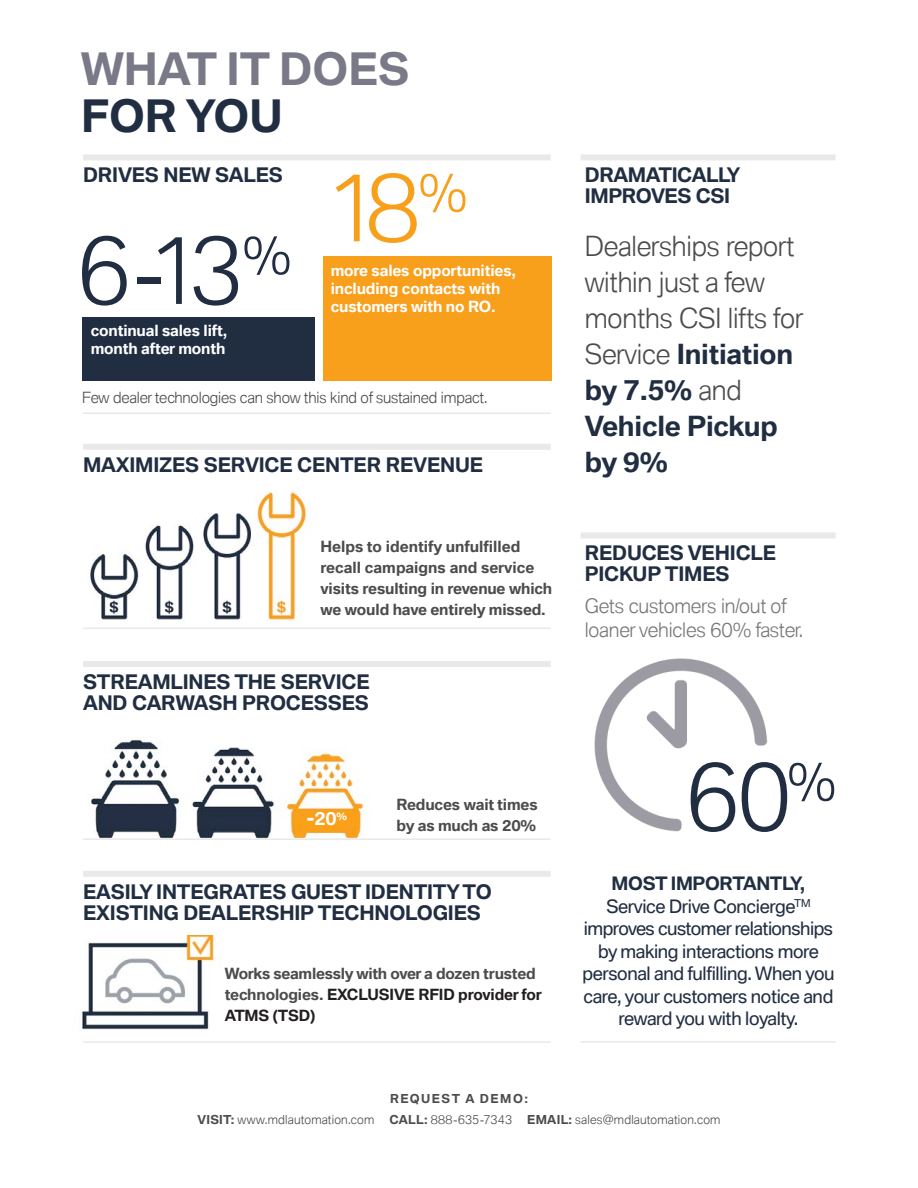
<style>
.page{position:relative;width:918px;height:1188px;background:#fff}
.page>*{position:absolute;margin:0;border:0;box-sizing:border-box;transform-origin:0 0}
.t1{font:300 90.6px "BMW Type V2";color:#212e42}
.t2{font:300 90.6px "BMW Type V2";color:#f89f1c}
.t3{font:300 51.45px "BMW Type V2";color:#212e42}
.t4{font:700 43.5px/46.5px "BMW Type V2";color:#797987}
.t5{font:300 27px/36px "BMW Type V2";letter-spacing:-.01em;color:#4b4c4d}
.t6{font:700 19.5px/21px "BMW Type V2";letter-spacing:-.01em;color:#212e42}
.t7{font:300 19.5px/24px "BMW Type V2";letter-spacing:-.01em;color:#76787b}
.t8{font:18px/22.5px "BMW Type V2";letter-spacing:-.02em;color:#212e42;text-align:center}
.t9{font:700 17.85px "BMW Type V2";color:#fff}
.t10{font:700 15px/21px "BMW Type V2";letter-spacing:-.01em;color:#4b4c4d}
.t11{font:300 15px/18px "BMW Type V2";letter-spacing:-.01em;color:#fff}
.t12{font:300 15px "BMW Type V2";letter-spacing:-.01em;color:#4b4c4d}
.Text_3X{font:300 12px "BMW Type V2";letter-spacing:.015em;color:#4b4c4d}
.Text_3X-2{font:700 12px "BMW Type V2";letter-spacing:.12em;color:#4b4c4d}
.s1{color:#212e42}
.s2{color:#231f20}
.s3{font-weight:700;color:#212e42}
.s4{font-weight:700}
</style>
<div class="page">
<div style="left:82px;top:317px;width:233px;height:64px;background:#212e42"></div>
<div style="left:323px;top:256px;width:229px;height:125px;background:#f89f1c"></div>
<img style="left:594px;top:658px;width:174px;height:174px">
<img style="left:90px;top:491px;width:217px;height:137px">
<div style="left:83px;top:154px;width:468px;height:6px;background:#e9e9e9"></div>
<div style="left:83px;top:444px;width:468px;height:6px;background:#e9e9e9"></div>
<div style="left:83px;top:871px;width:468px;height:6px;background:#e9e9e9"></div>
<div style="left:581px;top:154px;width:255px;height:6px;background:#e9e9e9"></div>
<div style="left:581px;top:532px;width:255px;height:6px;background:#e9e9e9"></div>
<hr style="left:581px;top:1041px;width:255px;height:2px;background:#e9e9e9">
<hr style="left:83px;top:1041px;width:468px;height:2px;background:#e9e9e9">
<img style="left:84px;top:739px;width:304px;height:100px">
<img style="left:82px;top:935px;width:132px;height:95px">
<div style="left:83px;top:661px;width:468px;height:6px;background:#e9e9e9"></div>
<hr style="left:83px;top:839px;width:468px;height:1px;background:#e9e9e9">
<hr style="left:83px;top:628px;width:468px;height:1px;background:#e9e9e9">
<hr style="left:83px;top:413px;width:468px;height:1px;background:#e9e9e9">
<p class="t4" style="left:81px;top:52px;width:330px">WHAT IT DOES<br><span class="s1">FOR YOU</span></p>
<p class="t6" style="left:83px;top:167px;width:201px">DRIVES NEW SALES</p>
<p class="t1" style="left:78px;top:218px;width:215px">6-13<sup>%</sup></p>
<p class="t11" style="left:91px;top:324px;width:138px">continual sales lift, month after month</p>
<p class="t2" style="left:326px;top:155px;width:143px">18<sup>%</sup></p>
<p class="t11" style="left:331px;top:263px;width:187px">more sales opportunities, including contacts with customers with no RO.</p>
<p class="t12" style="left:82px;top:389px;width:407px">Few dealer technologies can show this kind of sustained impact.</p>
<p class="t6" style="left:83px;top:456px;width:401px">MAXIMIZES SERVICE CENTER REVENUE</p>
<p class="t10" style="left:321px;top:538px;width:233px">Helps to identify unfulfilled recall campaigns and service visits resulting in revenue which we would have entirely missed.</p>
<p class="t6" style="left:83px;top:674px;width:288px">STREAMLINES THE SERVICE<br>AND CARWASH PROCESSES</p>
<p class="t9" style="left:306px;top:808px;width:42px">-20<sup>%</sup></p>
<p class="t10" style="left:397px;top:796px;width:143px">Reduces wait times</p>
<p class="t10" style="left:397px;top:817px;width:141px">by as much as 20%</p>
<p class="t6" style="left:83px;top:883px;width:410px">EASILY INTEGRATES GUEST IDENTITY TO<br>EXISTING DEALERSHIP TECHNOLOGIES</p>
<p class="t10" style="left:225px;top:965px;width:319px">Works seamlessly with over a dozen trusted technologies. <span class="s2">EXCLUSIVE RFID provider for<br>ATMS (TSD)</span></p>
<p class="Text_3X-2" style="left:390px;top:1091px;width:140px">REQUEST A DEMO:</p>
<p class="t6" style="left:585px;top:167px;width:157px">DRAMATICALLY<br>IMPROVES CSI</p>
<p class="t5" style="left:585px;top:232px;width:220px">Dealerships report within just a few months CSI lifts for<br>Service <span class="s3">Initiation by 7.5%</span> and<br><span class="s3">Vehicle Pickup by 9%</span></p>
<p class="t6" style="left:585px;top:545px;width:193px">REDUCES VEHICLE<br>PICKUP TIMES</p>
<p class="t7" style="left:585px;top:596px;width:220px">Gets customers in/out of loaner vehicles 60% faster.</p>
<p class="t1" style="left:687px;top:744px;width:105px">60</p>
<p class="t3" style="left:787px;top:751px;width:51px">%</p>
<p class="t8" style="left:582px;top:874px;width:254px"><span class="s4">MOST IMPORTANTLY,<br></span>Service Drive Concierge<sup>TM </sup>improves customer relationships by making interactions more personal and fulfilling. When you care, your customers notice and reward you with loyalty.</p>
<p class="Text_3X" style="left:197px;top:1112px;width:178px"><span class="s4">VISIT:</span> www.mdlautomation.com</p>
<p class="Text_3X" style="left:390px;top:1112px;width:124px"><span class="s4">CALL:</span> 888-635-7343</p>
<p class="Text_3X" style="left:527px;top:1112px;width:195px"><span class="s4">EMAIL:</span> sales@mdlautomation.com</p>
</div>
